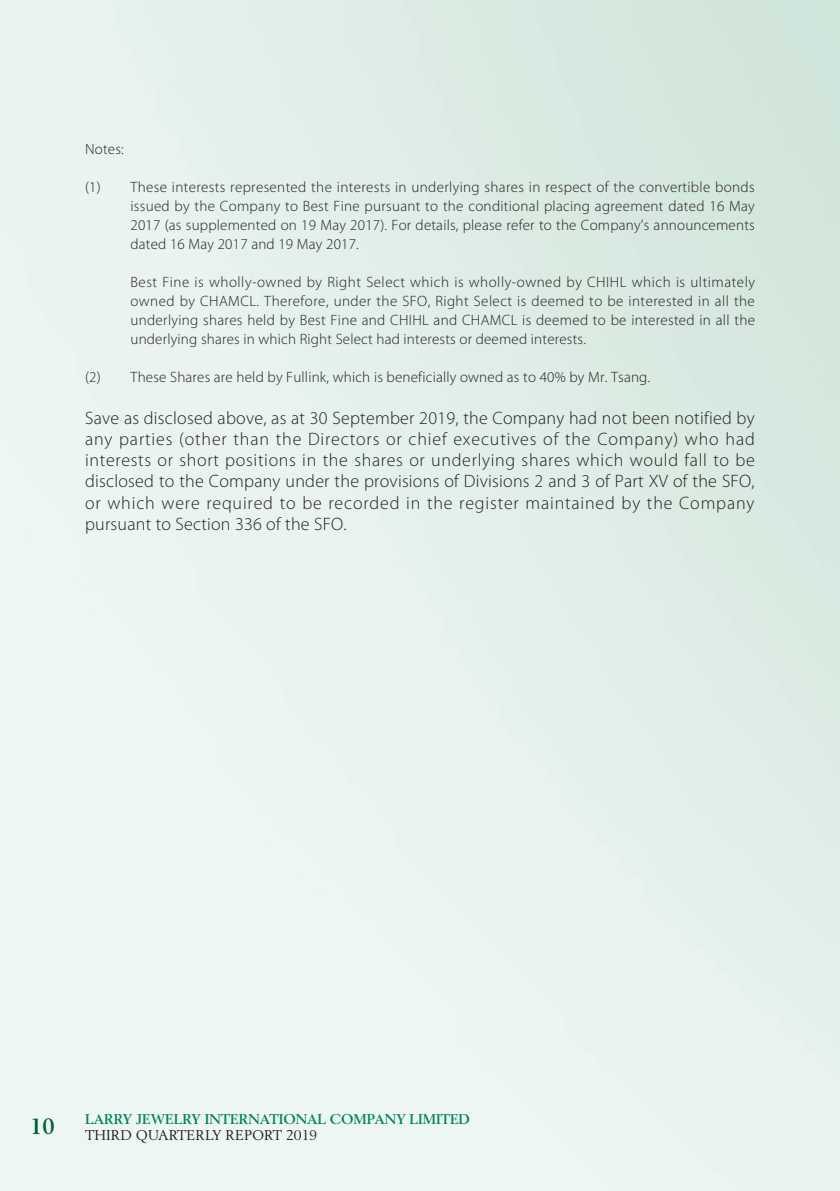
<style>
.page{position:relative;width:840px;height:1191px;background:#fff}
.page>*{position:absolute;margin:0;border:0;box-sizing:border-box;transform-origin:0 0}
.t1{font:700 22px "Berling LT Std";color:#005f36}
.t2{font:300 18px/21px "Myriad Pro";letter-spacing:.015em;color:#231f20;text-align:justify}
.t3{font:300 15px/19px "Myriad Pro";letter-spacing:.015em;color:#231f20;text-align:justify}
.t4{font:700 14px "Berling LT Std";color:#008751}
.t5{font:14px "Berling LT Std";color:#231f20}
</style>
<div class="page">
<p class="t3" style="left:85px;top:140px;width:40px">Notes:</p>
<p class="t3" style="left:130px;top:178px;width:625px;text-indent:-45px">(1) These interests represented the interests in underlying shares in respect of the convertible bonds issued by the Company to Best Fine pursuant to the conditional placing agreement dated 16 May 2017 (as supplemented on 19 May 2017). For details, please refer to the Company’s announcements dated 16 May 2017 and 19 May 2017.</p>
<p class="t3" style="left:130px;top:273px;width:625px">Best Fine is wholly-owned by Right Select which is wholly-owned by CHIHL which is ultimately owned by CHAMCL. Therefore, under the SFO, Right Select is deemed to be interested in all the underlying shares held by Best Fine and CHIHL and CHAMCL is deemed to be interested in all the underlying shares in which Right Select had interests or deemed interests.</p>
<p class="t3" style="left:85px;top:368px;width:566px">(2) These Shares are held by Fullink, which is beneficially owned as to 40% by Mr. Tsang.</p>
<p class="t2" style="left:85px;top:408px;width:671px">Save as disclosed above, as at 30 September 2019, the Company had not been notified by any parties (other than the Directors or chief executives of the Company) who had interests or short positions in the shares or underlying shares which would fall to be disclosed to the Company under the provisions of Divisions 2 and 3 of Part XV of the SFO, or which were required to be recorded in the register maintained by the Company pursuant to Section 336 of the SFO.</p>
<h1 class="t1" style="left:30px;top:1113px;width:26px">10</h1>
<p class="t4" style="left:85px;top:1110px;width:386px">LARRY JEWELRY INTERNATIONAL COMPANY LIMITED</p>
<p class="t5" style="left:85px;top:1126px;width:233px">THIRD QUARTERLY REPORT 2019</p>
</div>
